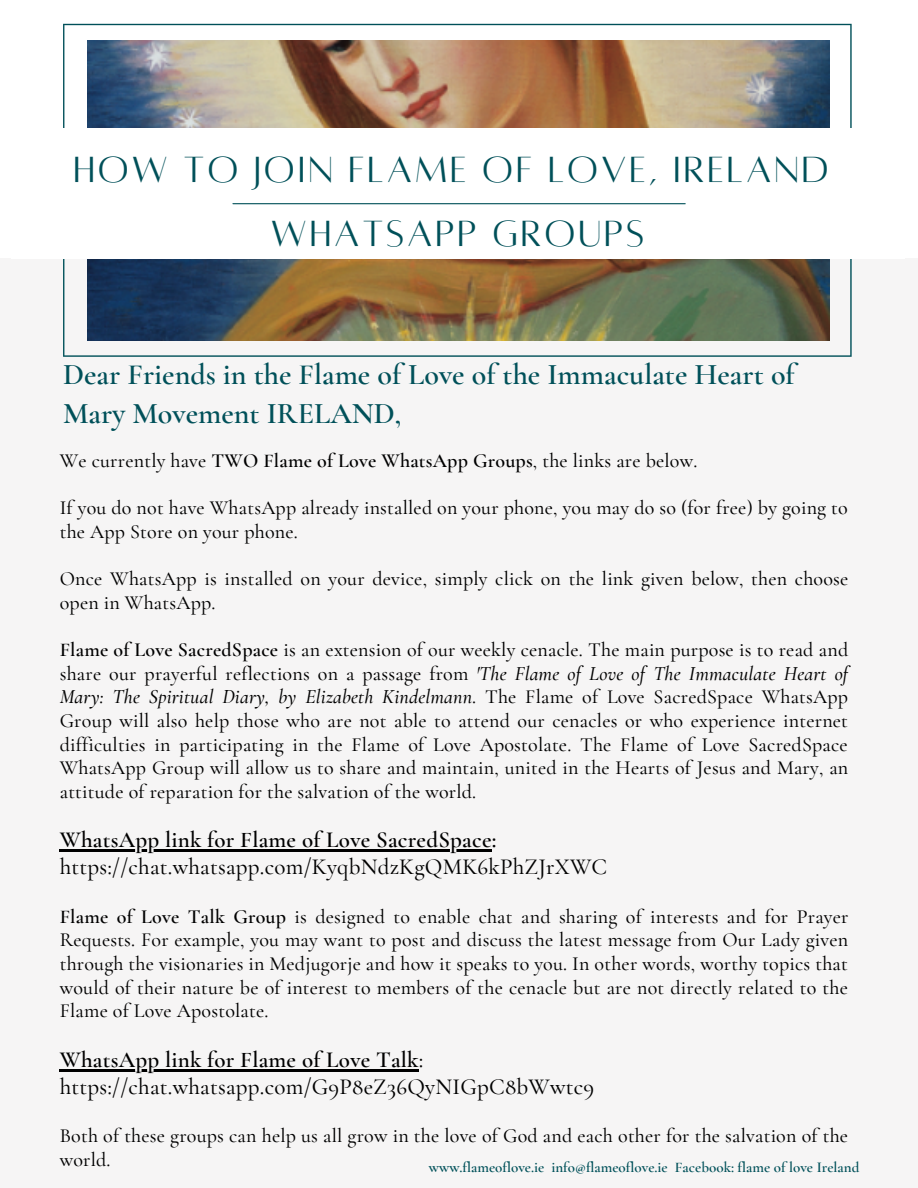
<style>
.page{position:relative;width:918px;height:1188px;background:#fff}
.page>*{position:absolute;margin:0;border:0;box-sizing:border-box;transform-origin:0 0}
.t1{font:40.2px/64.2px "Alta regular";letter-spacing:.07em;color:#005059;text-align:center}
.t2{font:600 30px/39.3px "Cormorant Garamond";color:#005059}
.t3{font:500 22.95px/27px "Cormorant Garamond";letter-spacing:.01em;color:#000}
.t4{font:600 22.95px "Cormorant Garamond";letter-spacing:.01em;color:#000}
.t5{font:500 19.95px/23.7px "Cormorant Garamond";letter-spacing:.01em;color:#000}
.t6{font:600 15px "Cormorant Garamond";color:#005059}
.s1{font-weight:600}
.s2{font-style:italic}
</style>
<div class="page">
<div style="left:0;top:259px;width:918px;height:929px;background:#f6f5f5"></div>
<svg style="left:63px;top:24px;width:789px;height:333px"></svg>
<img style="left:87px;top:41px;width:743px;height:300px">
<div style="left:11px;top:128px;width:893px;height:130px;background:#fff"></div>
<hr style="left:233px;top:203px;width:452px;height:1px;background:#005059">
<hr style="left:60px;top:850px;width:432px;height:2px;background:#000">
<hr style="left:60px;top:1069px;width:359px;height:2px;background:#000">
<h1 class="t1" style="left:74px;top:138px;width:757px">HOW TO JOIN FLAME OF LOVE, IRELAND<br>WHATSAPP GROUPS</h1>
<h2 class="t2" style="left:63px;top:355px;width:733px">Dear Friends in the Flame of Love of the Immaculate Heart of<br>Mary Movement IRELAND,</h2>
<p class="t5" style="left:60px;top:449px;width:639px">We currently have <span class="s1">TWO Flame of Love WhatsApp Groups</span>, the links are below.</p>
<p class="t5" style="left:60px;top:496px;width:790px">If you do not have WhatsApp already installed on your phone, you may do so (for free) by going to the App Store on your phone.</p>
<p class="t5" style="left:60px;top:567px;width:790px">Once WhatsApp is installed on your device, simply click on the link given below, then choose open in WhatsApp.</p>
<p class="t5" style="left:60px;top:638px;width:790px;text-align:justify"><span class="s1">Flame of Love SacredSpace</span> is an extension of our weekly cenacle. The main purpose is to read and share our prayerful reflections on a passage from <span class="s2">'The Flame of Love of The Immaculate Heart of Mary: The Spiritual Diary, by Elizabeth Kindelmann</span>. The Flame of Love SacredSpace WhatsApp Group will also help those who are not able to attend our cenacles or who experience internet difficulties in participating in the Flame of Love Apostolate. The Flame of Love SacredSpace WhatsApp Group will allow us to share and maintain, united in the Hearts of Jesus and Mary, an attitude of reparation for the salvation of the world.</p>
<p class="t4" style="left:60px;top:826px;width:438px">WhatsApp link for Flame of Love SacredSpace:</p>
<p class="t3" style="left:60px;top:854px;width:549px">https://chat.whatsapp.com/KyqbNdzKgQMK6kPhZJrXWC</p>
<p class="t5" style="left:60px;top:904px;width:790px;text-align:justify"><span class="s1">Flame of Love Talk Group</span> is designed to enable chat and sharing of interests and for Prayer Requests. For example, you may want to post and discuss the latest message from Our Lady given through the visionaries in Medjugorje and how it speaks to you. In other words, worthy topics that would of their nature be of interest to members of the cenacle but are not directly related to the Flame of Love Apostolate.</p>
<p class="t3" style="left:60px;top:1046px;width:536px"><span class="s1">WhatsApp link for Flame of Love Talk</span>: https://chat.whatsapp.com/G9P8eZ36QyNIGpC8bWwtc9</p>
<p class="t5" style="left:60px;top:1124px;width:790px">Both of these groups can help us all grow in the love of God and each other for the salvation of the world.</p>
<p class="t6" style="left:429px;top:1158px;width:432px">www.flameoflove.ie info@flameoflove.ie Facebook: flame of love Ireland</p>
</div>
